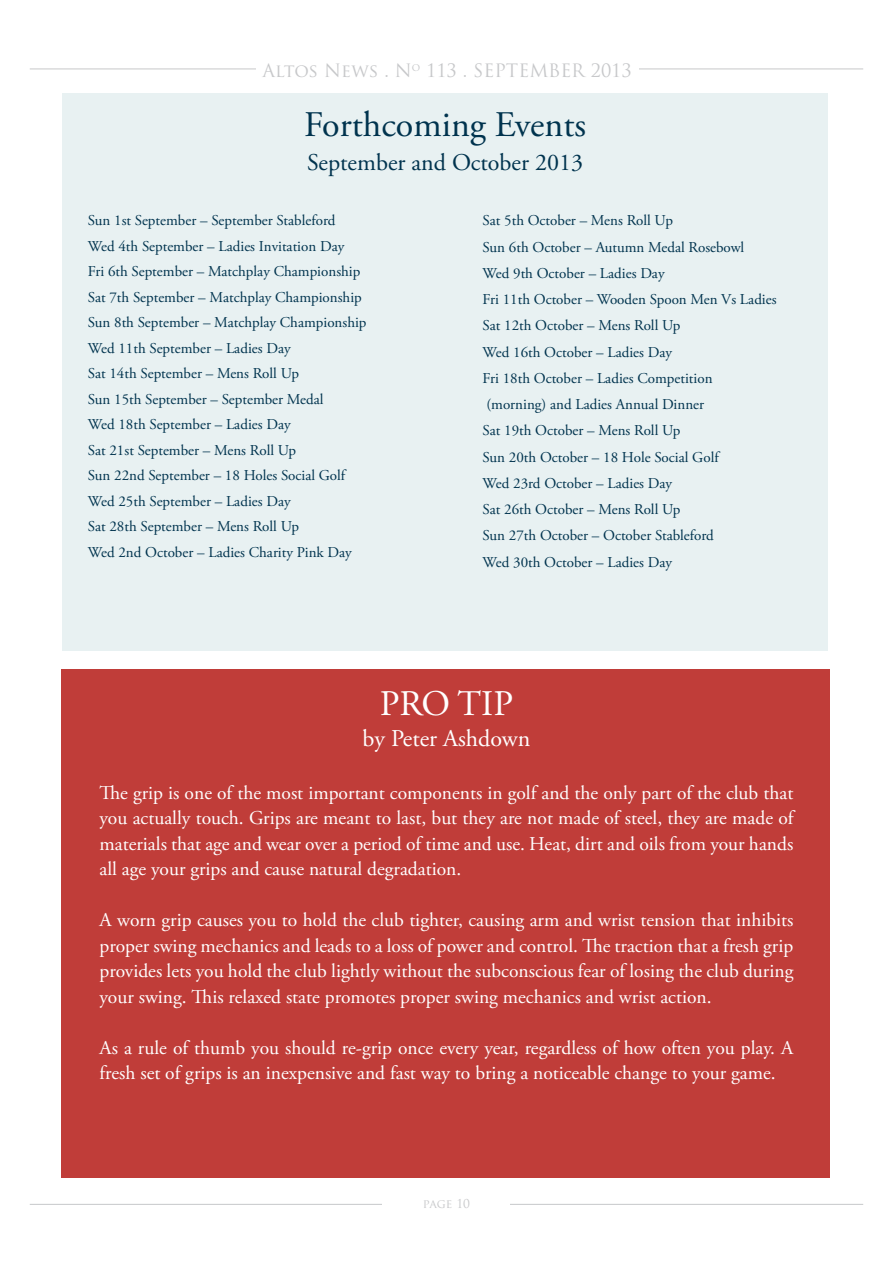
<style>
.page{position:relative;width:893px;height:1263px;background:#fff}
.page>*{position:absolute;margin:0;border:0;box-sizing:border-box;transform-origin:0 0}
.t1{font:36px "Adobe Garamond Pro";color:#00334e}
.t2{font:36px "Adobe Garamond Pro";color:#fff}
.t3{font:24px "Adobe Garamond Pro";color:#00334e}
.t4{font:24px "Adobe Garamond Pro";color:#fff}
.t5{font:19.5px/25.5px "Adobe Garamond Pro";color:#fff;text-align:justify}
.t6{font:18px "Trajan Pro";color:#c7c8ca}
.t7{font:15px/25.5px "Adobe Garamond Pro";color:#00334e}
.t8{font:12px "Trajan Pro";color:#c7c8ca}
</style>
<div class="page">
<hr style="left:30px;top:1204px;width:833px;height:1px;background:#c7c8ca">
<div style="left:383px;top:1199px;width:127px;height:22px;background:#fff"></div>
<hr style="left:30px;top:69px;width:833px;height:1px;background:#c7c8ca">
<div style="left:256px;top:64px;width:383px;height:30px;background:#fff"></div>
<div style="left:62px;top:94px;width:766px;height:557px;background:#e8f1f2"></div>
<div style="left:61px;top:669px;width:768px;height:509px;background:#c03d39"></div>
<p class="t6" style="left:263px;top:59px;width:371px">Altos News . N<sup>o</sup> 113 . SEPTEMBER 2013</p>
<h1 class="t1" style="left:304px;top:103px;width:283px">Forthcoming Events</h1>
<h2 class="t3" style="left:307px;top:148px;width:277px">September and October 2013</h2>
<p class="t7" style="left:88px;top:208px;width:280px">Sun 1st September – September Stableford<br>Wed 4th September – Ladies Invitation Day<br>Fri 6th September – Matchplay Championship Sat 7th September – Matchplay Championship Sun 8th September – Matchplay Championship Wed 11th September – Ladies Day<br>Sat 14th September – Mens Roll Up<br>Sun 15th September – September Medal<br>Wed 18th September – Ladies Day<br>Sat 21st September – Mens Roll Up<br>Sun 22nd September – 18 Holes Social Golf Wed 25th September – Ladies Day<br>Sat 28th September – Mens Roll Up<br>Wed 2nd October – Ladies Charity Pink Day</p>
<p class="t7" style="left:483px;top:208px;width:295px;line-height:26.2px">Sat 5th October – Mens Roll Up<br>Sun 6th October – Autumn Medal Rosebowl<br>Wed 9th October – Ladies Day<br>Fri 11th October – Wooden Spoon Men Vs Ladies<br>Sat 12th October – Mens Roll Up<br>Wed 16th October – Ladies Day<br>Fri 18th October – Ladies Competition<br>(morning) and Ladies Annual Dinner<br>Sat 19th October – Mens Roll Up<br>Sun 20th October – 18 Hole Social Golf<br>Wed 23rd October – Ladies Day<br>Sat 26th October – Mens Roll Up<br>Sun 27th October – October Stableford<br>Wed 30th October – Ladies Day</p>
<h1 class="t2" style="left:380px;top:682px;width:135px">PRO TIP</h1>
<h2 class="t4" style="left:363px;top:724px;width:169px">by Peter Ashdown</h2>
<p class="t5" style="left:100px;top:780px;width:695px">The grip is one of the most important components in golf and the only part of the club that you actually touch. Grips are meant to last, but they are not made of steel, they are made of materials that age and wear over a period of time and use. Heat, dirt and oils from your hands all age your grips and cause natural degradation.</p>
<p class="t5" style="left:100px;top:908px;width:695px">A worn grip causes you to hold the club tighter, causing arm and wrist tension that inhibits proper swing mechanics and leads to a loss of power and control. The traction that a fresh grip provides lets you hold the club lightly without the subconscious fear of losing the club during your swing. This relaxed state promotes proper swing mechanics and wrist action.</p>
<h3 class="t5" style="left:100px;top:1035px;width:695px">As a rule of thumb you should re-grip once every year, regardless of how often you play. A fresh set of grips is an inexpensive and fast way to bring a noticeable change to your game.</h3>
<p class="t8" style="left:423px;top:1196px;width:49px">page 10</p>
</div>
